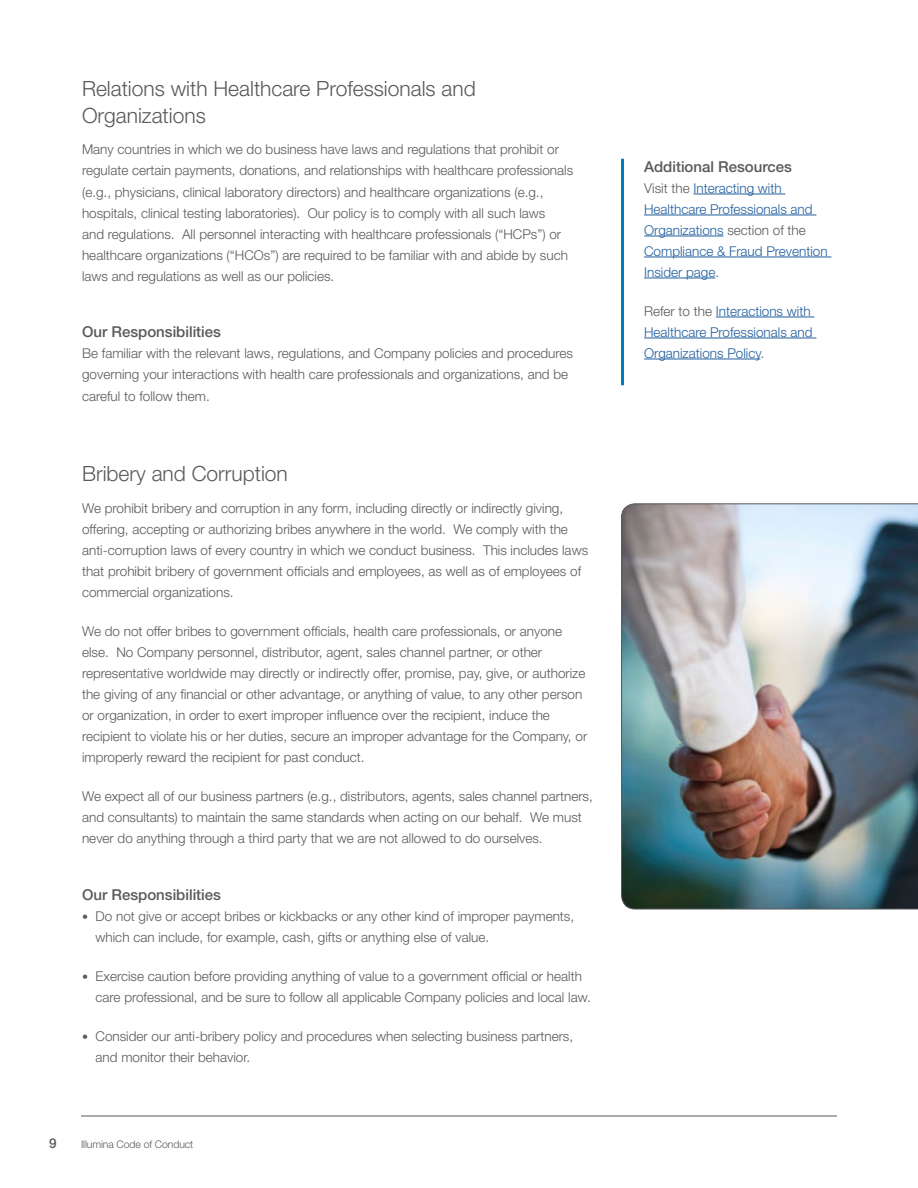
<style>
.page{position:relative;width:918px;height:1188px;background:#fff}
.page>*{position:absolute;margin:0;border:0;box-sizing:border-box;transform-origin:0 0}
.t1{font:300 21px/27px "Helvetica Neue LT Std";color:#58595b}
.t2{font:500 15px "Helvetica Neue LT Std";color:#58595b}
.t3{font:300 13.5px/21px "Helvetica Neue LT Std";color:#58595b}
.t4{font:300 13.5px/21px "Helvetica Neue LT Std";color:#215e9e}
.t5{font:500 13.5px "Helvetica Neue LT Std";color:#58595b}
.t6{font:300 10.5px "Helvetica Neue LT Std";letter-spacing:-.01em;color:#58595b}
.s1{font-size:12px}
.s2{color:#58595b}
</style>
<div class="page">
<hr style="left:81px;top:1116px;width:756px;height:1px;background:#58595b">
<hr style="left:693px;top:194px;width:92px;height:1px;background:#215e9e">
<hr style="left:644px;top:215px;width:172px;height:1px;background:#215e9e">
<hr style="left:644px;top:236px;width:80px;height:1px;background:#215e9e">
<hr style="left:644px;top:257px;width:187px;height:1px;background:#215e9e">
<hr style="left:644px;top:278px;width:71px;height:1px;background:#215e9e">
<hr style="left:716px;top:317px;width:98px;height:1px;background:#215e9e">
<hr style="left:644px;top:338px;width:172px;height:1px;background:#215e9e">
<hr style="left:644px;top:359px;width:116px;height:1px;background:#215e9e">
<hr style="left:621px;top:159px;width:3px;height:226px;background:#007cba">
<img style="left:621px;top:503px;width:297px;height:407px">
<h1 class="t1" style="left:82px;top:75px;width:395px">Relations with Healthcare Professionals and<br>Organizations</h1>
<p class="t3" style="left:82px;top:139px;width:493px">Many countries in which we do business have laws and regulations that prohibit or regulate certain payments, donations, and relationships with healthcare professionals (e.g., physicians, clinical laboratory directors) and healthcare organizations (e.g., hospitals, clinical testing laboratories). Our policy is to comply with all such laws<br>and regulations. All personnel interacting with healthcare professionals (“HCPs”) or healthcare organizations (“HCOs”) are required to be familiar with and abide by such laws and regulations as well as our policies.</p>
<p class="t2" style="left:82px;top:323px;width:140px">Our Responsibilities</p>
<p class="t3" style="left:82px;top:343px;width:492px">Be familiar with the relevant laws, regulations, and Company policies and procedures governing your interactions with health care professionals and organizations, and be careful to follow them.</p>
<h1 class="t1" style="left:82px;top:460px;width:207px">Bribery and Corruption</h1>
<p class="t3" style="left:82px;top:497px;width:508px">We prohibit bribery and corruption in any form, including directly or indirectly giving, offering, accepting or authorizing bribes anywhere in the world. We comply with the anti-corruption laws of every country in which we conduct business. This includes laws that prohibit bribery of government officials and employees, as well as of employees of commercial organizations.</p>
<p class="t3" style="left:82px;top:620px;width:507px">We do not offer bribes to government officials, health care professionals, or anyone else. No Company personnel, distributor, agent, sales channel partner, or other representative worldwide may directly or indirectly offer, promise, pay, give, or authorize the giving of any financial or other advantage, or anything of value, to any other person or organization, in order to exert improper influence over the recipient, induce the recipient to violate his or her duties, secure an improper advantage for the Company, or improperly reward the recipient for past conduct.</p>
<p class="t3" style="left:82px;top:785px;width:512px">We expect all of our business partners (e.g., distributors, agents, sales channel partners, and consultants) to maintain the same standards when acting on our behalf. We must never do anything through a third party that we are not allowed to do ourselves.</p>
<p class="t2" style="left:82px;top:886px;width:140px">Our Responsibilities</p>
<p class="t3" style="left:96px;top:905px;width:480px;text-indent:-14px"><span class="s1">•</span> Do not give or accept bribes or kickbacks or any other kind of improper payments, which can include, for example, cash, gifts or anything else of value.</p>
<p class="t3" style="left:96px;top:965px;width:497px;text-indent:-14px"><span class="s1">•</span> Exercise caution before providing anything of value to a government official or health care professional, and be sure to follow all applicable Company policies and local law.</p>
<p class="t3" style="left:96px;top:1025px;width:479px;text-indent:-14px"><span class="s1">•</span> Consider our anti-bribery policy and procedures when selecting business partners, and monitor their behavior.</p>
<p class="t5" style="left:49px;top:1135px;width:9px">9</p>
<p class="t6" style="left:81px;top:1137px;width:114px">Illumina Code of Conduct</p>
<p class="t2" style="left:644px;top:157px;width:149px">Additional Resources</p>
<p class="t4" style="left:644px;top:177px;width:185px"><span class="s2">Visit the</span> Interacting with<br>Healthcare Professionals and<br>Organizations <span class="s2">section of the<br></span>Compliance &amp; Fraud Prevention<br>Insider page<span class="s2">.</span></p>
<p class="t4" style="left:644px;top:300px;width:170px"><span class="s2">Refer to the</span> Interactions with<br>Healthcare Professionals and<br>Organizations Policy<span class="s2">.</span></p>
</div>
